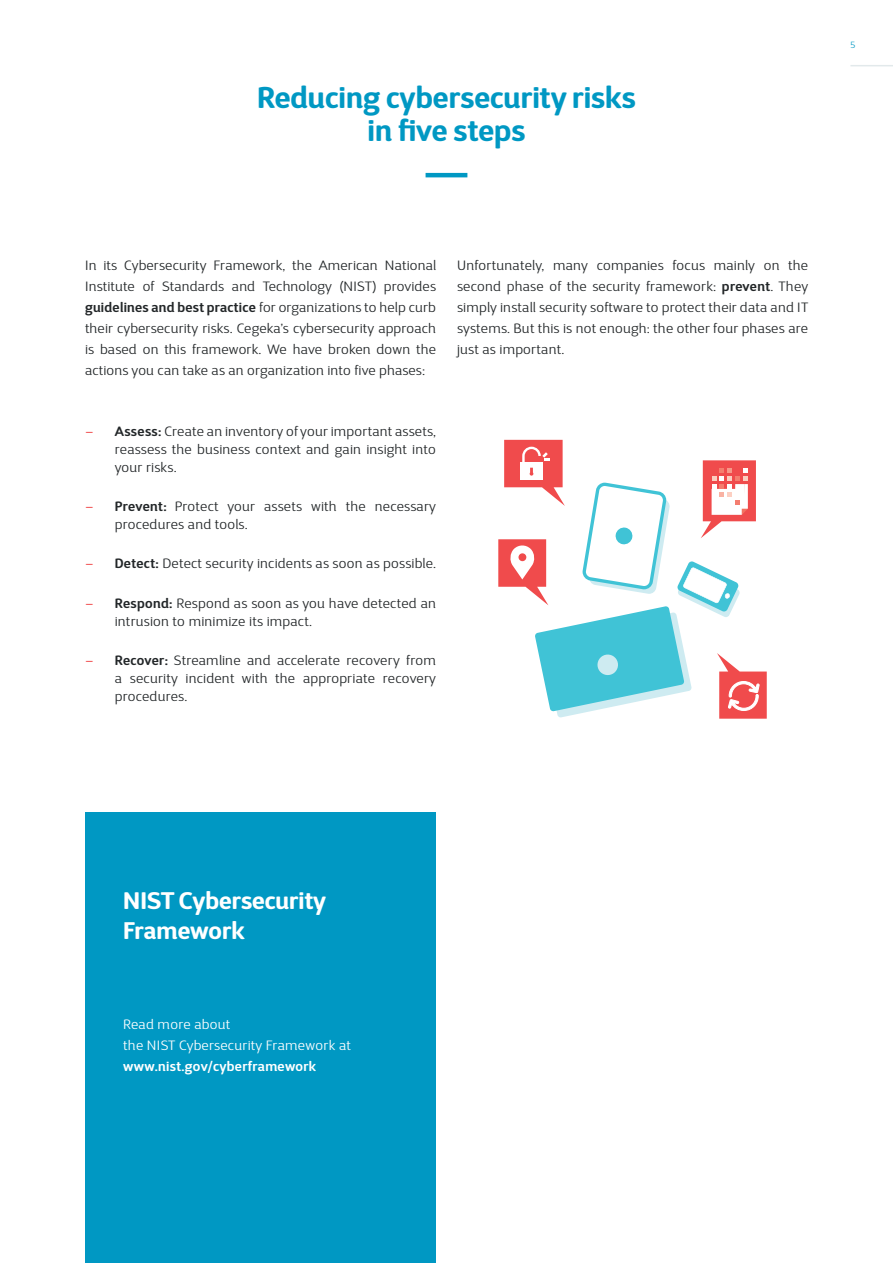
<style>
.page{position:relative;width:893px;height:1263px;background:#fff}
.page>*{position:absolute;margin:0;border:0;box-sizing:border-box;transform-origin:0 0}
.t1{font:700 30px/33px "D Sari";color:#0098c3;text-align:center}
.t2{font:700 24px/30px "D Sari";color:#fff}
.t3{font:300 13.5px/21px "D Sari";letter-spacing:.025em;color:#222628;text-align:justify}
.t4{font:300 13.5px/21px "D Sari";letter-spacing:.025em;color:#fff}
.t5{font:600 13.5px "D Sari";letter-spacing:.025em;color:#fff}
.t6{font:300 13.5px "D Sari";color:#f04b4c}
.t7{font:300 9px "D Sari";color:#0098c3}
.s1{font-weight:600}
</style>
<div class="page">
<hr style="left:850px;top:65px;width:43px;height:1px;background:#e2e9eb">
<div style="left:85px;top:812px;width:351px;height:451px;background:#0098c3"></div>
<svg style="left:498px;top:440px;width:269px;height:279px"></svg>
<hr style="left:426px;top:173px;width:41px;height:4px;background:#0098c3">
<h1 class="t1" style="left:257px;top:80px;width:380px">Reducing cybersecurity risks in five steps</h1>
<p class="t7" style="left:850px;top:39px;width:6px">5</p>
<p class="t3" style="left:85px;top:255px;width:352px">In its Cybersecurity Framework, the American National Institute of Standards and Technology (NIST) provides <span class="s1">guidelines and best practice</span> for organizations to help curb their cybersecurity risks. Cegeka’s cybersecurity approach is based on this framework. We have broken down the actions you can take as an organization into five phases:</p>
<p class="t6" style="left:85px;top:423px;width:10px">−</p>
<p class="t3" style="left:115px;top:422px;width:323px;line-height:18px"><span class="s1">Assess:</span> Create an inventory of your important assets, reassess the business context and gain insight into your risks.</p>
<p class="t6" style="left:85px;top:498px;width:10px">−</p>
<p class="t3" style="left:115px;top:497px;width:323px;line-height:18px"><span class="s1">Prevent:</span> Protect your assets with the necessary procedures and tools.</p>
<p class="t6" style="left:85px;top:555px;width:10px">−</p>
<p class="t3" style="left:115px;top:553px;width:323px"><span class="s1">Detect:</span> Detect security incidents as soon as possible.</p>
<p class="t6" style="left:85px;top:595px;width:10px">−</p>
<p class="t3" style="left:115px;top:594px;width:323px;line-height:18px"><span class="s1">Respond:</span> Respond as soon as you have detected an intrusion to minimize its impact.</p>
<p class="t6" style="left:85px;top:652px;width:10px">−</p>
<p class="t3" style="left:115px;top:651px;width:323px;line-height:18px"><span class="s1">Recover:</span> Streamline and accelerate recovery from a security incident with the appropriate recovery procedures.</p>
<p class="t3" style="left:457px;top:255px;width:353px">Unfortunately, many companies focus mainly on the second phase of the security framework: <span class="s1">prevent</span>. They simply install security software to protect their data and IT systems. But this is not enough: the other four phases are just as important.</p>
<h2 class="t2" style="left:123px;top:885px;width:204px">NIST Cybersecurity<br>Framework</h2>
<p class="t4" style="left:123px;top:1013px;width:229px">Read more about<br>the NIST Cybersecurity Framework at</p>
<p class="t5" style="left:123px;top:1057px;width:194px">www.nist.gov/cyberframework</p>
</div>
